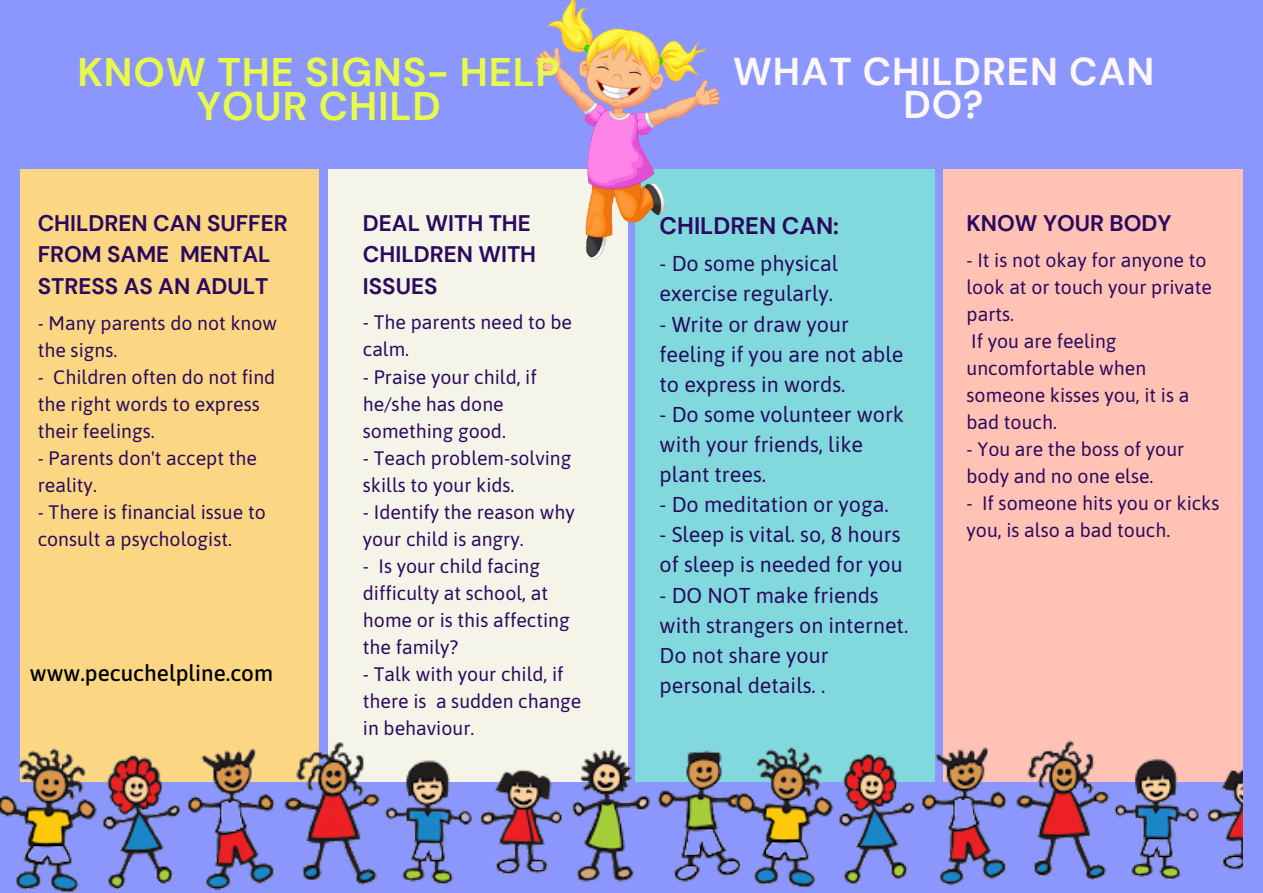
<style>
.page{position:relative;width:1263px;height:893px;background:#8b97fd}
.page>*{position:absolute;margin:0;border:0;box-sizing:border-box;transform-origin:0 0}
.t1{font:700 39.83px/34.5px "DM Sans";letter-spacing:.025em;color:#e7fa4a;text-align:center}
.t2{font:700 38.62px/33.5px "DM Sans";letter-spacing:.025em;color:#fef7f9;text-align:center}
.t3{font:700 23.85px "DM Sans";color:#2a0a5e}
.t4{font:700 22.5px/31.5px "DM Sans";color:#2a0a5e}
.t5{font:500 22.5px "Asap";color:#000}
.t6{font:21.52px/30.1px "Asap";color:#2a0a5e}
.t7{font:19.5px/27px "Asap";color:#2a0a5e}
</style>
<div class="page">
<div style="left:20px;top:169px;width:299px;height:613px;background:#fcd783"></div>
<div style="left:328px;top:169px;width:299px;height:613px;background:#f5f4e9"></div>
<div style="left:636px;top:169px;width:299px;height:613px;background:#81d9dd"></div>
<div style="left:943px;top:169px;width:300px;height:613px;background:#ffc2b4"></div>
<img style="left:535px;top:0;width:186px;height:272px">
<img style="left:0;top:739px;width:729px;height:154px">
<img style="left:729px;top:741px;width:514px;height:147px">
<p class="t1" style="left:77px;top:55px;width:484px">KNOW THE SIGNS- HELP<br>YOUR CHILD</p>
<p class="t4" style="left:38px;top:207px;width:251px">CHILDREN CAN SUFFER<br>FROM SAME MENTAL<br>STRESS AS AN ADULT</p>
<p class="t7" style="left:38px;top:309px;width:241px">- Many parents do not know the signs.</p>
<p class="t7" style="left:38px;top:363px;width:239px">- Children often do not find the right words to express their feelings.</p>
<p class="t7" style="left:38px;top:444px;width:221px">- Parents don't accept the reality.</p>
<p class="t7" style="left:38px;top:498px;width:230px">- There is financial issue to consult a psychologist.</p>
<p class="t5" style="left:30px;top:659px;width:245px">www.pecuchelpline.com</p>
<p class="t4" style="left:363px;top:207px;width:175px">DEAL WITH THE<br>CHILDREN WITH<br>ISSUES</p>
<p class="t7" style="left:363px;top:309px;width:211px">- The parents need to be calm.</p>
<p class="t7" style="left:363px;top:363px;width:175px">- Praise your child, if he/she has done something good.</p>
<p class="t7" style="left:363px;top:444px;width:210px">- Teach problem-solving skills to your kids.</p>
<p class="t7" style="left:363px;top:498px;width:213px">- Identify the reason why your child is angry.</p>
<p class="t7" style="left:363px;top:552px;width:208px">- Is your child facing difficulty at school, at home or is this affecting the family?</p>
<p class="t7" style="left:363px;top:660px;width:220px">- Talk with your child, if there is a sudden change in behaviour.</p>
<p class="t2" style="left:733px;top:55px;width:423px">WHAT CHILDREN CAN<br>DO?</p>
<p class="t3" style="left:660px;top:210px;width:181px">CHILDREN CAN:</p>
<p class="t6" style="left:660px;top:248px;width:180px">- Do some physical exercise regularly.</p>
<p class="t6" style="left:660px;top:309px;width:245px">- Write or draw your feeling if you are not able to express in words.</p>
<p class="t6" style="left:660px;top:399px;width:246px">- Do some volunteer work with your friends, like plant trees.</p>
<p class="t6" style="left:660px;top:489px;width:231px">- Do meditation or yoga.</p>
<p class="t6" style="left:660px;top:519px;width:245px">- Sleep is vital. so, 8 hours of sleep is needed for you</p>
<p class="t6" style="left:660px;top:580px;width:250px">- DO NOT make friends with strangers on internet.<br>Do not share your personal details. .</p>
<p class="t4" style="left:966px;top:207px;width:207px">KNOW YOUR BODY</p>
<p class="t7" style="left:966px;top:246px;width:247px">- It is not okay for anyone to look at or touch your private parts.</p>
<p class="t7" style="left:966px;top:327px;width:224px">If you are feeling uncomfortable when someone kisses you, it is a bad touch.</p>
<p class="t7" style="left:966px;top:435px;width:219px">- You are the boss of your body and no one else.</p>
<p class="t7" style="left:966px;top:489px;width:254px">- If someone hits you or kicks you, is also a bad touch.</p>
</div>
